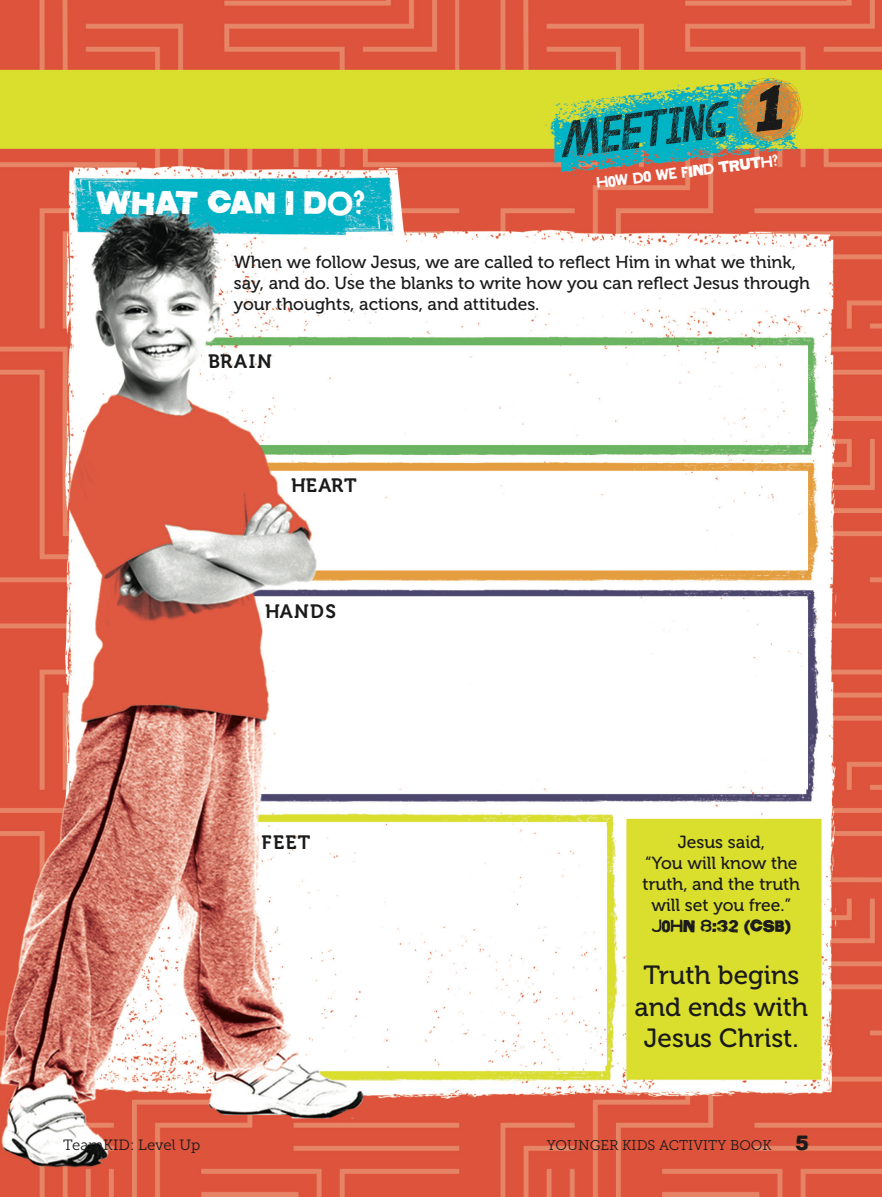
<style>
.page{position:relative;width:882px;height:1197px;background:#fff}
.page>*{position:absolute;margin:0;border:0;box-sizing:border-box;transform-origin:0 0}
.t1{font:32.9px "Shelton";color:#fff}
.t2{font:26.25px/31.5px "Museo 500";color:#1a1a1a;text-align:center}
.t3{font:19.25px "Museo 700";letter-spacing:.07em;color:#1a1a1a}
.t4{font:17.5px/21px "Museo 500";color:#1a1a1a}
.t5{font:17.5px "Shelton";color:#1a1a1a}
.t6{font:15.75px "Shelton";color:#fff}
.t7{font:14.88px "Museo Slab 300";color:#1a1a1a}
.t8{font:14px "Museo Slab 300";color:#1a1a1a}
.s1{font-family:"Shelton";font-size:21px}
</style>
<div class="page">
<img style="left:0;top:0;width:882px;height:1197px">
<svg style="left:562px;top:77px;width:242px;height:81px;background:#68a36f"></svg>
<h1 class="t1" style="left:96px;top:180px;width:271px">WHAT CAN I DO?</h1>
<p class="t6" style="left:596px;top:172px;width:184px;rotate:-7deg">how do we find truth?</p>
<p class="t4" style="left:234px;top:252px;width:578px">When we follow Jesus, we are called to reflect Him in what we think, say, and do. Use the blanks to write how you can reflect Jesus through your thoughts, actions, and attitudes.</p>
<p class="t3" style="left:208px;top:351px;width:65px">BRAIN</p>
<p class="t3" style="left:291px;top:475px;width:67px">HEART</p>
<p class="t3" style="left:265px;top:601px;width:72px">HANDS</p>
<p class="t3" style="left:262px;top:832px;width:50px">FEET</p>
<p class="t4" style="left:643px;top:832px;width:159px;text-align:center">Jesus said,<br>“You will know the truth, and the truth will set you free.”</p>
<p class="t5" style="left:652px;top:914px;width:141px">John 8:32 (CSB)</p>
<h2 class="t2" style="left:634px;top:960px;width:175px">Truth begins and ends with<br>Jesus Christ.</h2>
<p class="t7" style="left:63px;top:1136px;width:139px">TeamKID: Level Up</p>
<p class="t8" style="left:547px;top:1137px;width:263px">YOUNGER KIDS ACTIVITY BOOK <span class="s1">5</span></p>
</div>
